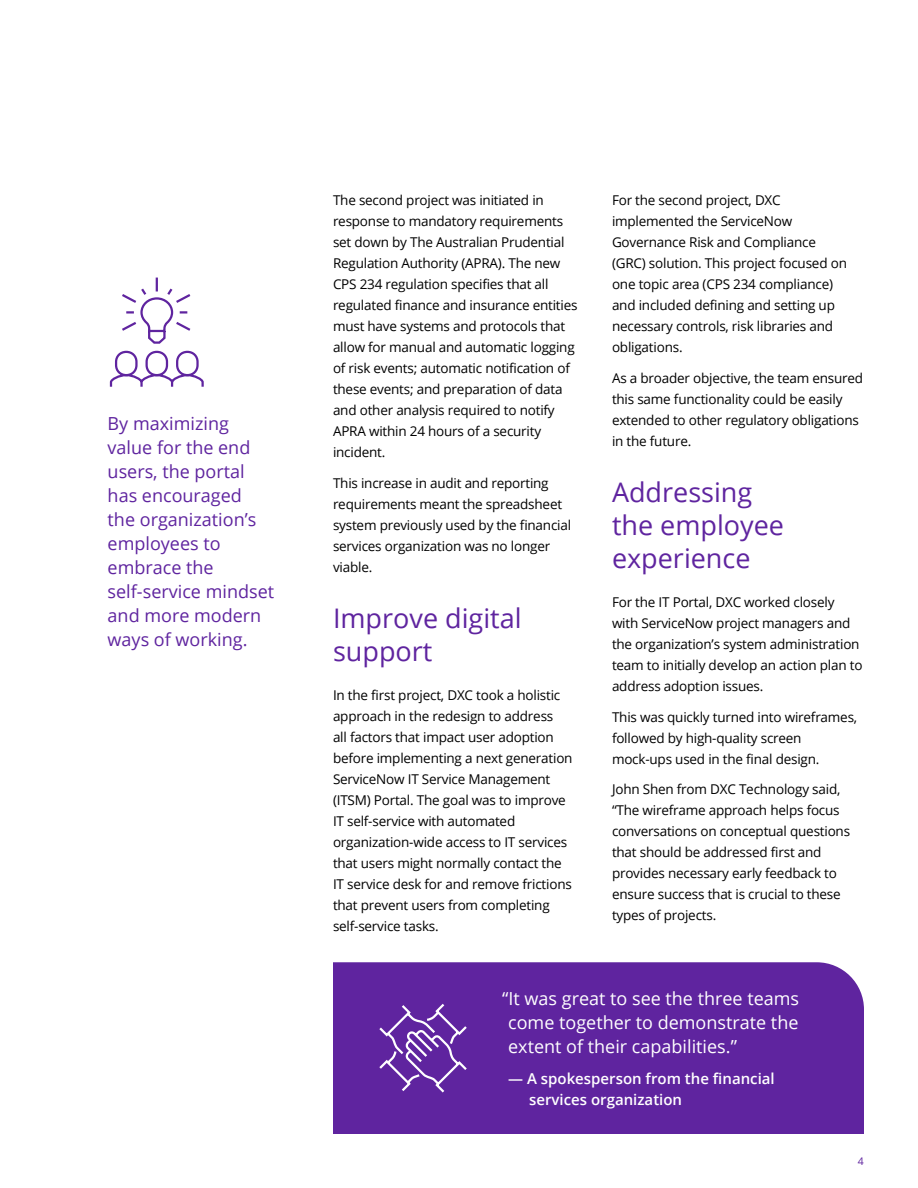
<style>
.page{position:relative;width:918px;height:1188px;background:#fff}
.page>*{position:absolute;margin:0;border:0;box-sizing:border-box;transform-origin:0 0}
.t1{font:27px/33px "Open Sans";color:#5f249f}
.t2{font:18px/24px "Open Sans";color:#5f249f}
.t3{font:18px/24px "Open Sans";color:#fff;text-align:justify}
.t4{font:600 15px/21px "Open Sans";color:#fff}
.t5{font:13.5px/21px "Open Sans";letter-spacing:-.015em;color:#000}
.t6{font:10.5px "Open Sans";color:#5f249f}
</style>
<div class="page">
<div style="left:333px;top:962px;width:531px;height:172px;background:#5f249f"></div>
<svg style="left:377px;top:1001px;width:92px;height:94px;background:#7441ab"></svg>
<svg style="left:109px;top:277px;width:95px;height:110px"></svg>
<h2 class="t2" style="left:108px;top:411px;width:168px">By maximizing value for the end users, the portal has encouraged<br>the organization’s employees to embrace the self‑service mindset and more modern ways of working.</h2>
<p class="t5" style="left:333px;top:189px;width:246px">The second project was initiated in response to mandatory requirements set down by The Australian Prudential Regulation Authority (APRA). The new CPS 234 regulation specifies that all regulated finance and insurance entities must have systems and protocols that allow for manual and automatic logging of risk events; automatic notification of these events; and preparation of data and other analysis required to notify APRA within 24 hours of a security incident.</p>
<p class="t5" style="left:333px;top:472px;width:240px">This increase in audit and reporting requirements meant the spreadsheet system previously used by the financial services organization was no longer viable.</p>
<h1 class="t1" style="left:333px;top:601px;width:190px">Improve digital support</h1>
<p class="t5" style="left:333px;top:684px;width:241px">In the first project, DXC took a holistic approach in the redesign to address<br>all factors that impact user adoption before implementing a next generation ServiceNow IT Service Management (ITSM) Portal. The goal was to improve IT self-service with automated organization-wide access to IT services that users might normally contact the IT service desk for and remove frictions that prevent users from completing self‑service tasks.</p>
<p class="t5" style="left:612px;top:189px;width:236px">For the second project, DXC implemented the ServiceNow<br>Governance Risk and Compliance (GRC) solution. This project focused on one topic area (CPS 234 compliance) and included defining and setting up necessary controls, risk libraries and obligations.</p>
<p class="t5" style="left:612px;top:367px;width:253px">As a broader objective, the team ensured this same functionality could be easily extended to other regulatory obligations in the future.</p>
<h1 class="t1" style="left:612px;top:475px;width:174px">Addressing the employee experience</h1>
<p class="t5" style="left:612px;top:591px;width:252px">For the IT Portal, DXC worked closely with ServiceNow project managers and the organization’s system administration team to initially develop an action plan to address adoption issues.</p>
<p class="t5" style="left:612px;top:706px;width:247px">This was quickly turned into wireframes, followed by high-quality screen mock‑ups used in the final design.</p>
<p class="t5" style="left:612px;top:779px;width:240px">John Shen from DXC Technology said, “The wireframe approach helps focus conversations on conceptual questions that should be addressed first and provides necessary early feedback to ensure success that is crucial to these types of projects.</p>
<h2 class="t3" style="left:508px;top:986px;width:292px;text-indent:-6px">“It was great to see the three teams come together to demonstrate the extent of their capabilities.”</h2>
<p class="t4" style="left:529px;top:1068px;width:247px;text-indent:-21px">— A spokesperson from the financial services organization</p>
<p class="t6" style="left:858px;top:1154px;width:8px">4</p>
</div>
